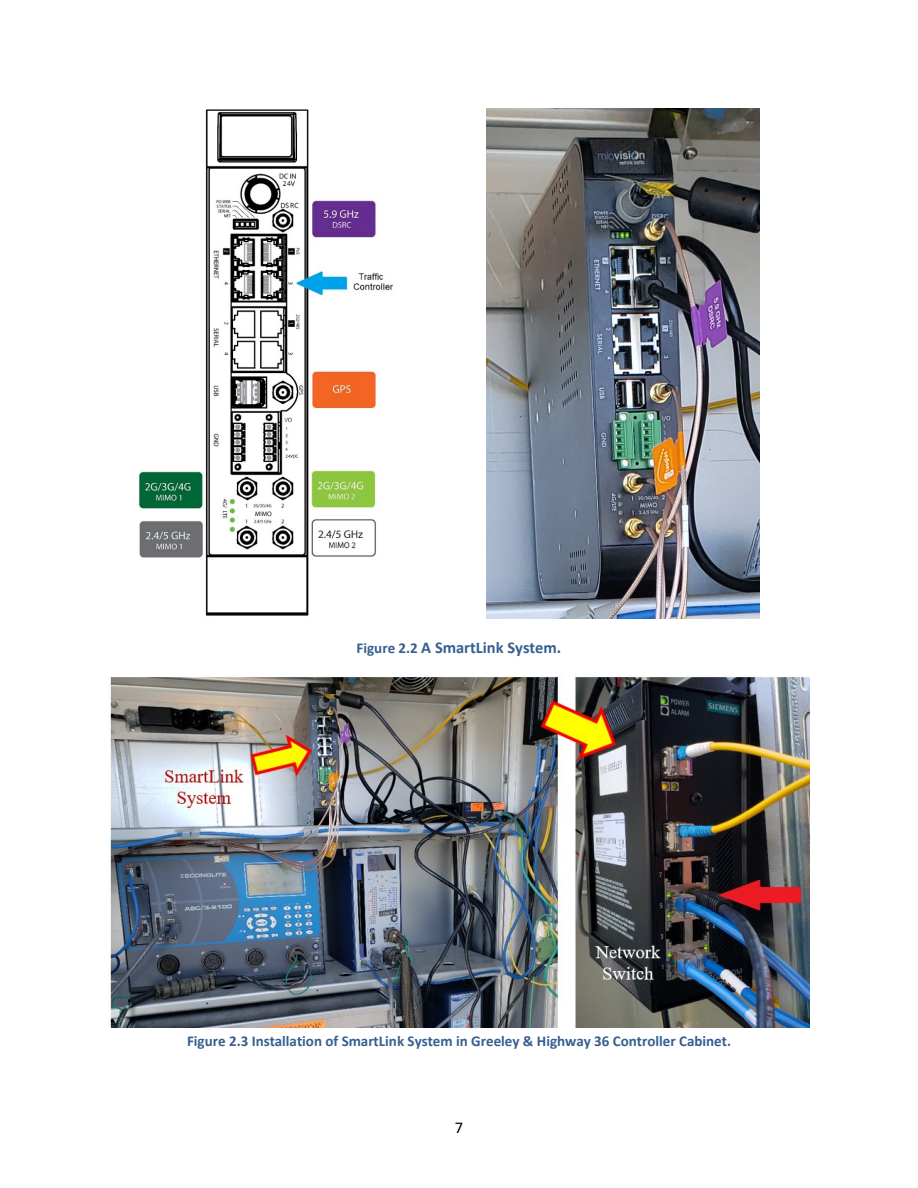
<style>
.page{position:relative;width:918px;height:1188px;background:#fff}
.page>*{position:absolute;margin:0;border:0;box-sizing:border-box;transform-origin:0 0}
.t1{font:700 16.5px "Calibri";color:#365f91}
.t2{font:16.5px "Calibri";color:#000}
.t3{font:700 15px "Calibri";color:#365f91}
.s1{font-size:15px}
</style>
<div class="page">
<img style="left:138px;top:109px;width:256px;height:507px">
<img style="left:486px;top:108px;width:274px;height:511px">
<img style="left:108px;top:675px;width:702px;height:352px">
<p class="t1" style="left:357px;top:640px;width:206px"><span class="s1">Figure 2.2</span> A SmartLink System.</p>
<p class="t3" style="left:187px;top:1034px;width:546px">Figure 2.3 Installation of SmartLink System in Greeley &amp; Highway 36 Controller Cabinet.</p>
<p class="t2" style="left:455px;top:1121px;width:10px">7</p>
</div>
